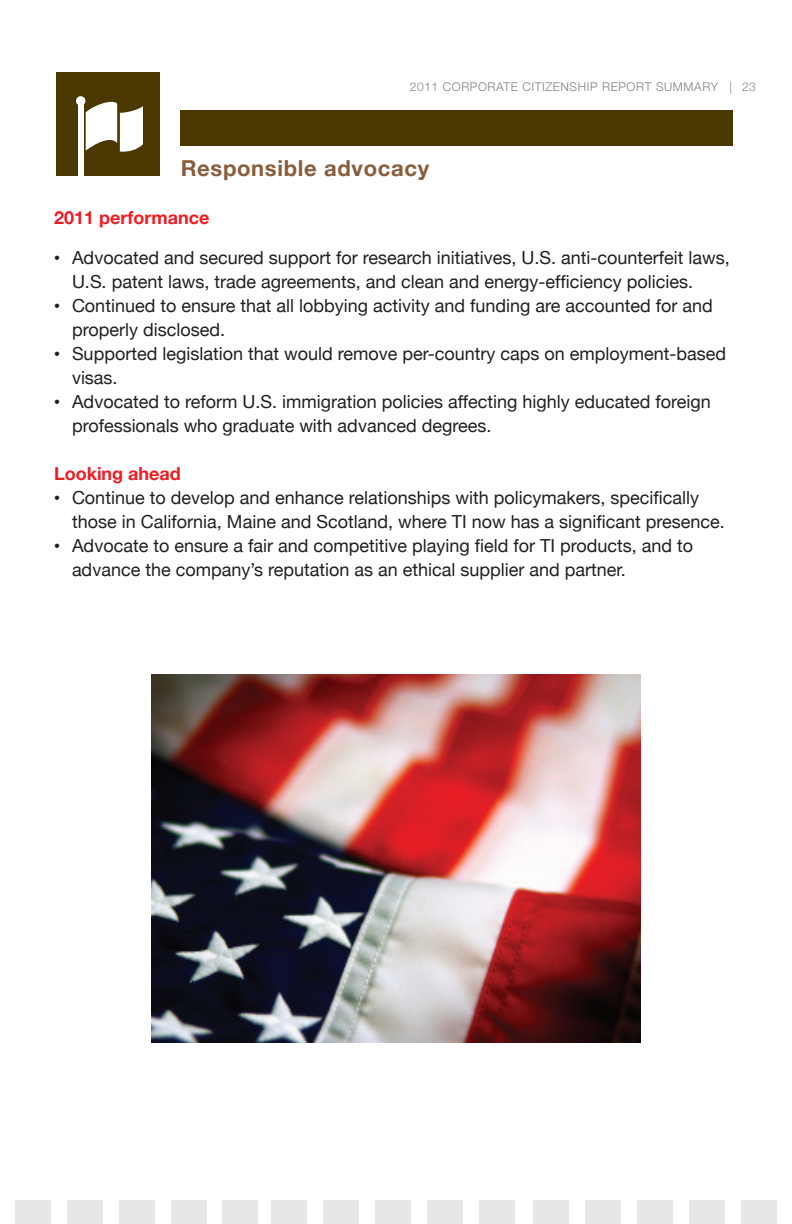
<style>
.page{position:relative;width:792px;height:1224px;background:#fff}
.page>*{position:absolute;margin:0;border:0;box-sizing:border-box;transform-origin:0 0}
.t1{font:700 22px "Helvetica Neue";letter-spacing:.03em;color:#8a5d3b}
.t2{font:18px/24px "Helvetica Neue";color:#231f20}
.t3{font:700 18px "Helvetica Neue";color:#ee1d23}
.t4{font:300 12px "Helvetica Neue";letter-spacing:.05em;color:#808285}
.s1{font-size:12px}
</style>
<div class="page">
<div style="left:741px;top:1200px;width:36px;height:24px;background:#e6e7e9"></div>
<div style="left:479px;top:1200px;width:36px;height:24px;background:#e6e7e9"></div>
<div style="left:222px;top:1200px;width:36px;height:24px;background:#e6e7e9"></div>
<div style="left:689px;top:1200px;width:36px;height:24px;background:#e6e7e9"></div>
<div style="left:427px;top:1200px;width:36px;height:24px;background:#e6e7e9"></div>
<div style="left:171px;top:1200px;width:36px;height:24px;background:#e6e7e9"></div>
<div style="left:637px;top:1200px;width:36px;height:24px;background:#e6e7e9"></div>
<div style="left:375px;top:1200px;width:36px;height:24px;background:#e6e7e9"></div>
<div style="left:119px;top:1200px;width:36px;height:24px;background:#e6e7e9"></div>
<div style="left:585px;top:1200px;width:36px;height:24px;background:#e6e7e9"></div>
<div style="left:323px;top:1200px;width:36px;height:24px;background:#e6e7e9"></div>
<div style="left:67px;top:1200px;width:36px;height:24px;background:#e6e7e9"></div>
<div style="left:533px;top:1200px;width:36px;height:24px;background:#e6e7e9"></div>
<div style="left:271px;top:1200px;width:36px;height:24px;background:#e6e7e9"></div>
<div style="left:15px;top:1200px;width:36px;height:24px;background:#e6e7e9"></div>
<div style="left:56px;top:72px;width:104px;height:104px;background:#4a3800"></div>
<div style="left:78px;top:103px;width:5px;height:77px;background:#fff"></div>
<svg style="left:86px;top:101px;width:57px;height:51px"></svg>
<div style="left:76px;top:96px;width:9px;height:10px;background:#fff;border-radius:50%"></div>
<div style="left:180px;top:110px;width:553px;height:36px;background:#4a3800"></div>
<img style="left:151px;top:675px;width:490px;height:367px">
<p class="t4" style="left:410px;top:80px;width:348px">2011 CORPORATE CITIZENSHIP REPORT SUMMARY | 23</p>
<p class="t1" style="left:181px;top:154px;width:250px">Responsible advocacy</p>
<p class="t3" style="left:54px;top:207px;width:157px">2011 performance</p>
<p class="t2" style="left:72px;top:246px;width:659px;text-indent:-18px"><span class="s1">•</span> Advocated and secured support for research initiatives, U.S. anti-counterfeit laws,<br>U.S. patent laws, trade agreements, and clean and energy-efficiency policies.</p>
<p class="t2" style="left:72px;top:294px;width:642px;text-indent:-18px"><span class="s1">•</span> Continued to ensure that all lobbying activity and funding are accounted for and properly disclosed.</p>
<p class="t2" style="left:72px;top:342px;width:656px;text-indent:-18px"><span class="s1">•</span> Supported legislation that would remove per-country caps on employment-based visas.</p>
<p class="t2" style="left:72px;top:390px;width:640px;text-indent:-18px"><span class="s1">•</span> Advocated to reform U.S. immigration policies affecting highly educated foreign professionals who graduate with advanced degrees.</p>
<p class="t3" style="left:54px;top:463px;width:128px">Looking ahead</p>
<p class="t2" style="left:72px;top:486px;width:654px;text-indent:-18px"><span class="s1">•</span> Continue to develop and enhance relationships with policymakers, specifically those in California, Maine and Scotland, where TI now has a significant presence.</p>
<p class="t2" style="left:72px;top:534px;width:623px;text-indent:-18px"><span class="s1">•</span> Advocate to ensure a fair and competitive playing field for TI products, and to advance the company’s reputation as an ethical supplier and partner.</p>
</div>
